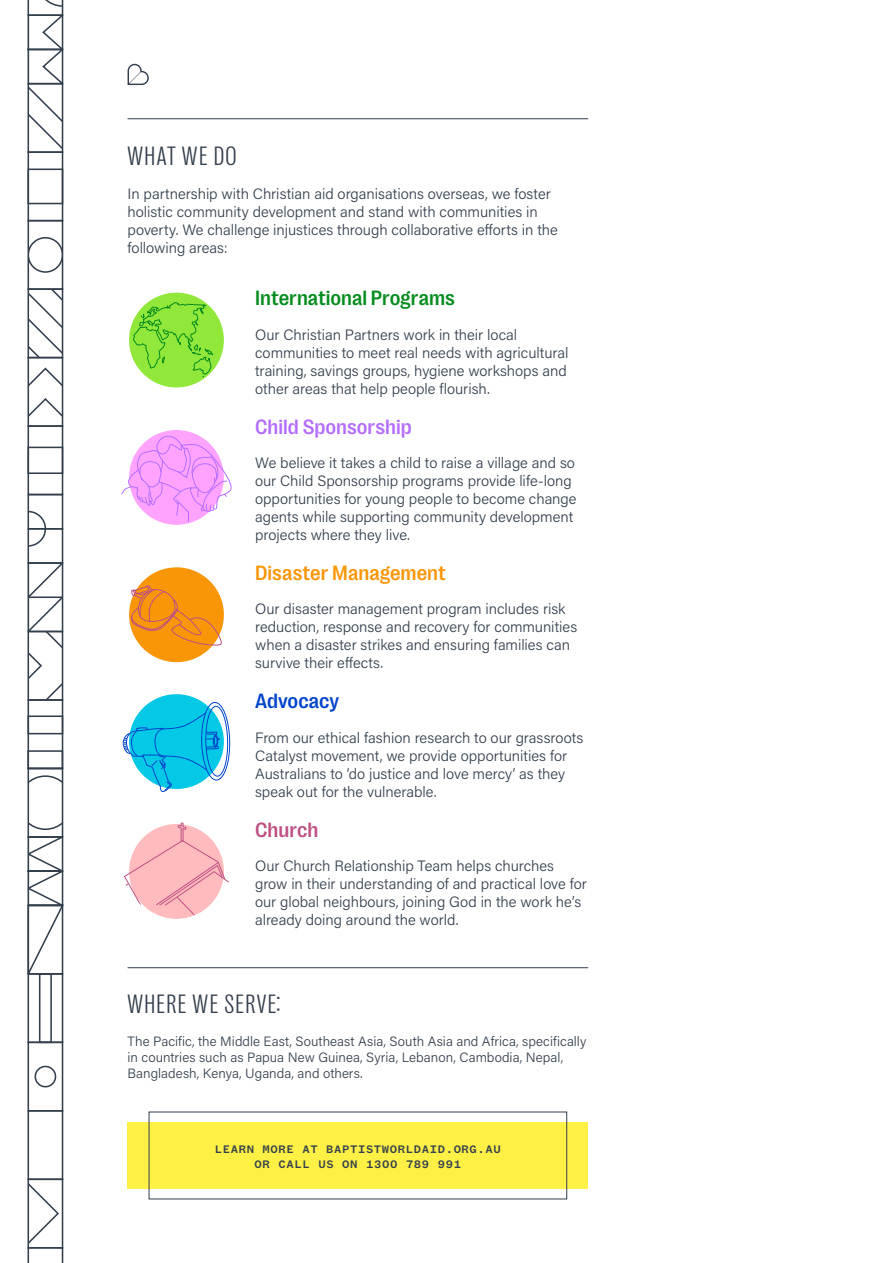
<style>
.page{position:relative;width:893px;height:1263px;background:#fff}
.page>*{position:absolute;margin:0;border:0;box-sizing:border-box;transform-origin:0 0}
.t1{font:300 condensed 27px "PP Right Grotesk";letter-spacing:.05em;color:#333f4c}
.t2{font:500 21px "PP Right Grotesk";color:#058c1d}
.t3{font:500 21px "PP Right Grotesk";color:#f99607}
.t4{font:500 21px "PP Right Grotesk";color:#b46eff}
.t5{font:500 21px "PP Right Grotesk";letter-spacing:-.005em;color:#0144cb}
.t6{font:500 21px "PP Right Grotesk";color:#be5082}
.t7{font:300 15px/18px "Acumin Pro";color:#333f4c}
.t8{font:300 13.5px/16.2px "Acumin Pro";letter-spacing:.005em;color:#333f4c}
.t9{font:500 12px "Founders Grotesk Mono";letter-spacing:.05em;color:#333f4c}
</style>
<div class="page">
<svg style="left:27px;top:561px;width:37px;height:702px"></svg>
<div style="left:28px;top:528px;width:35px;height:36px;border:2px solid #333f4c"></div>
<div style="left:28px;top:494px;width:35px;height:35px;border:2px solid #333f4c"></div>
<svg style="left:27px;top:510px;width:20px;height:37px"></svg>
<svg style="left:27px;top:0;width:37px;height:496px"></svg>
<svg style="left:128px;top:64px;width:21px;height:21px"></svg>
<hr style="left:128px;top:967px;width:460px;height:1px;background:#333f4c">
<hr style="left:128px;top:118px;width:460px;height:1px;background:#333f4c">
<svg style="left:121px;top:431px;width:111px;height:90px"></svg>
<div style="left:129px;top:694px;width:95px;height:95px;background:#03c8e6;border-radius:50%"></div>
<svg style="left:122px;top:701px;width:108px;height:91px"></svg>
<svg style="left:129px;top:293px;width:90px;height:94px"></svg>
<div style="left:129px;top:567px;width:95px;height:95px;background:#f99607;border-radius:50%"></div>
<svg style="left:131px;top:585px;width:91px;height:61px"></svg>
<svg style="left:124px;top:822px;width:105px;height:97px"></svg>
<div style="left:128px;top:1122px;width:460px;height:66px;background:#fff046"></div>
<p class="t1" style="left:128px;top:141px;width:111px">WHAT WE DO</p>
<p class="t7" style="left:128px;top:184px;width:432px">In partnership with Christian aid organisations overseas, we foster holistic community development and stand with communities in poverty. We challenge injustices through collaborative efforts in the following areas:</p>
<p class="t2" style="left:255px;top:287px;width:201px">International Programs</p>
<p class="t7" style="left:255px;top:325px;width:315px">Our Christian Partners work in their local communities to meet real needs with agricultural training, savings groups, hygiene workshops and other areas that help people flourish.</p>
<p class="t4" style="left:255px;top:415px;width:158px">Child Sponsorship</p>
<p class="t7" style="left:255px;top:453px;width:323px">We believe it takes a child to raise a village and so our Child Sponsorship programs provide life-long opportunities for young people to become change agents while supporting community development projects where they live.</p>
<p class="t3" style="left:255px;top:561px;width:192px">Disaster Management</p>
<p class="t7" style="left:255px;top:599px;width:324px">Our disaster management program includes risk reduction, response and recovery for communities when a disaster strikes and ensuring families can survive their effects.</p>
<p class="t5" style="left:255px;top:690px;width:86px">Advocacy</p>
<p class="t7" style="left:255px;top:728px;width:330px">From our ethical fashion research to our grassroots Catalyst movement, we provide opportunities for Australians to ‘do justice and love mercy’ as they speak out for the vulnerable.</p>
<p class="t6" style="left:255px;top:818px;width:65px">Church</p>
<p class="t7" style="left:255px;top:856px;width:333px">Our Church Relationship Team helps churches grow in their understanding of and practical love for our global neighbours, joining God in the work he’s already doing around the world.</p>
<p class="t1" style="left:128px;top:990px;width:154px">WHERE WE SERVE:</p>
<p class="t8" style="left:128px;top:1032px;width:460px">The Pacific, the Middle East, Southeast Asia, South Asia and Africa, specifically in countries such as Papua New Guinea, Syria, Lebanon, Cambodia, Nepal,<br>Bangladesh, Kenya, Uganda, and others.</p>
<p class="t9" style="left:215px;top:1142px;width:287px">LEARN MORE AT BAPTISTWORLDAID.ORG.AU</p>
<p class="t9" style="left:255px;top:1157px;width:208px">OR CALL US ON 1300 789 991</p>
</div>
